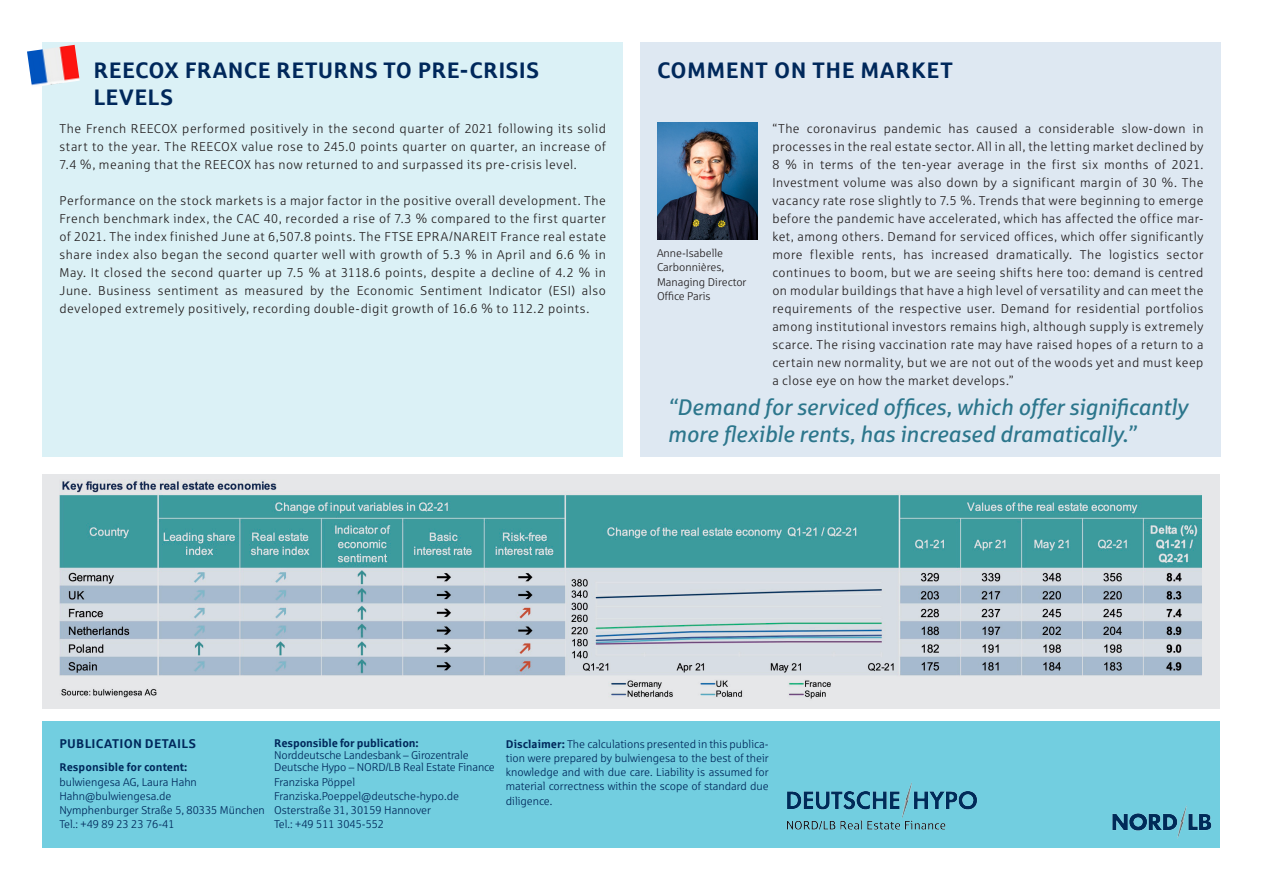
<style>
.page{position:relative;width:1263px;height:893px;background:#fff}
.page>*{position:absolute;margin:0;border:0;box-sizing:border-box;transform-origin:0 0}
.t1{font:italic 22.5px/27px "Sparkasse Rg";letter-spacing:-.01em;color:#2c768c}
.t2{font:700 22.5px "Sparkasse Rg";letter-spacing:.015em;color:#00285b}
.t3{font:12.75px/18px "Sparkasse Lt";letter-spacing:.04em;color:#231f20;text-align:justify}
.t4{font:700 12.75px "Sparkasse Rg";letter-spacing:.02em;color:#00285b}
.t5{font:11.25px/14.2px "Sparkasse Lt";color:#00285b;text-align:justify}
.t6{font:11.25px/14.2px "Sparkasse Lt";color:#231f20}
.t7{font:700 11.25px "Sparkasse Rg";letter-spacing:-.01em;color:#00285b}
.s1{font-family:"Sparkasse Rg";font-weight:700}
</style>
<div class="page">
<div style="left:43px;top:43px;width:580px;height:414px;background:#dbf1f6"></div>
<div style="left:640px;top:43px;width:580px;height:414px;background:#dee8f2"></div>
<div style="left:43px;top:475px;width:1177px;height:234px;background:#e6e7e9"></div>
<img style="left:60px;top:475px;width:1141px;height:228px">
<div style="left:42px;top:721px;width:1178px;height:126px;background:#72cee0"></div>
<img style="left:778px;top:775px;width:442px;height:70px">
<img style="left:27px;top:45px;width:53px;height:42px">
<img style="left:657px;top:123px;width:101px;height:117px">
<p class="t2" style="left:94px;top:56px;width:447px">REECOX FRANCE RETURNS TO PRE-CRISIS</p>
<p class="t2" style="left:657px;top:56px;width:297px">COMMENT ON THE MARKET</p>
<p class="t2" style="left:94px;top:83px;width:81px">LEVELS</p>
<p class="t3" style="left:60px;top:119px;width:548px">The French REECOX performed positively in the second quarter of 2021 following its solid start to the year. The REECOX value rose to 245.0 points quarter on quarter, an increase of 7.4 %, meaning that the REECOX has now returned to and surpassed its pre-crisis level.</p>
<p class="t3" style="left:60px;top:191px;width:548px">Performance on the stock markets is a major factor in the positive overall development. The French benchmark index, the CAC 40, recorded a rise of 7.3 % compared to the first quarter of 2021. The index finished June at 6,507.8 points. The FTSE EPRA/NAREIT France real estate share index also began the second quarter well with growth of 5.3 % in April and 6.6 % in May. It closed the second quarter up 7.5 % at 3118.6 points, despite a decline of 4.2 % in June. Business sentiment as measured by the Economic Sentiment Indicator (ESI) also developed extremely positively, recording double-digit growth of 16.6 % to 112.2 points.</p>
<p class="t6" style="left:657px;top:246px;width:91px">Anne-Isabelle<br>Carbonnières,<br>Managing Director<br>Office Paris</p>
<p class="t3" style="left:772px;top:119px;width:433px">“The coronavirus pandemic has caused a considerable slow-down in processes in the real estate sector. All in all, the letting market declined by 8 % in terms of the ten-year average in the first six months of 2021.<br>Investment volume was also down by a significant margin of 30 %. The vacancy rate rose slightly to 7.5 %. Trends that were beginning to emerge before the pandemic have accelerated, which has affected the office mar&shy;ket, among others. Demand for serviced offices, which offer significantly more flexible rents, has increased dramatically. The logistics sector continues to boom, but we are seeing shifts here too: demand is centred on modular buildings that have a high level of versatility and can meet the requirements of the respective user. Demand for residential portfolios among institutional investors remains high, although supply is extremely scarce. The rising vaccination rate may have raised hopes of a return to a certain new normality, but we are not out of the woods yet and must keep a close eye on how the market develops.”</p>
<p class="t1" style="left:668px;top:393px;width:521px">“Demand for serviced offices, which offer significantly more flexible rents, has increased dramatically.”</p>
<p class="t4" style="left:59px;top:736px;width:138px">PUBLICATION DETAILS</p>
<p class="t7" style="left:274px;top:736px;width:146px">Responsible for publication:</p>
<p class="t5" style="left:274px;top:748px;width:196px">Norddeutsche Landesbank – Girozentrale</p>
<p class="t5" style="left:274px;top:760px;width:222px">Deutsche Hypo – NORD/LB Real Estate Finance</p>
<p class="t5" style="left:274px;top:774px;width:83px">Franziska Pöppel</p>
<p class="t5" style="left:274px;top:788px;width:186px">Franziska.Poeppel@deutsche-hypo.de</p>
<p class="t5" style="left:274px;top:803px;width:158px">Osterstraße 31, 30159 Hannover</p>
<p class="t5" style="left:274px;top:817px;width:111px">Tel.: +49 511 3045-552</p>
<p class="t7" style="left:59px;top:760px;width:129px">Responsible for content:</p>
<p class="t5" style="left:59px;top:774px;width:139px">bulwiengesa AG, Laura Hahn</p>
<p class="t5" style="left:59px;top:788px;width:113px">Hahn@bulwiengesa.de</p>
<p class="t5" style="left:59px;top:803px;width:207px">Nymphenburger Straße 5, 80335 München</p>
<p class="t5" style="left:59px;top:817px;width:117px">Tel.: +49 89 23 23 76-41</p>
<p class="t5" style="left:506px;top:736px;width:264px"><span class="s1">Disclaimer:</span> The calculations presented in this publica&shy;tion were prepared by bulwiengesa to the best of their knowledge and with due care. Liability is assumed for material correctness within the scope of standard due diligence.</p>
</div>
